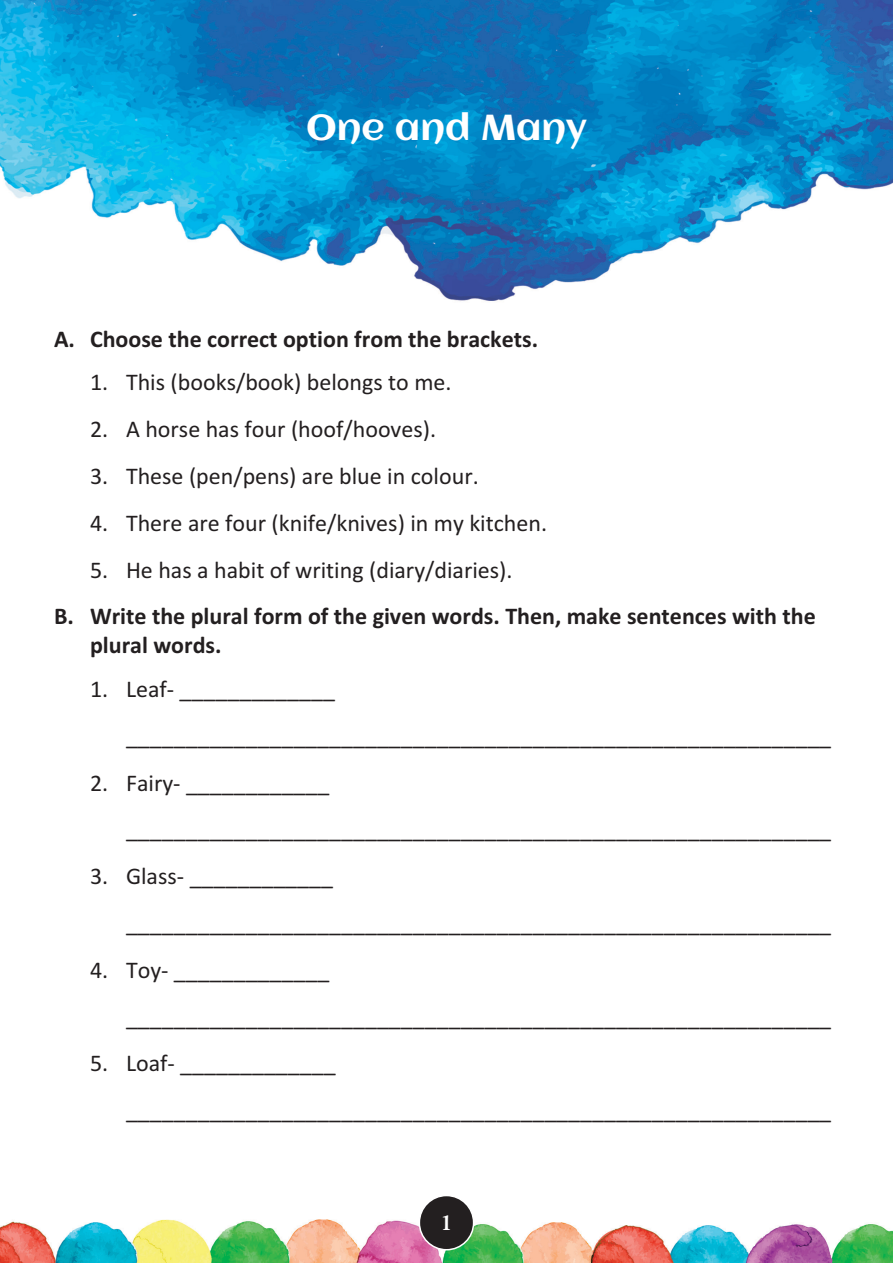
<style>
.page{position:relative;width:893px;height:1263px;background:#fff}
.page>*{position:absolute;margin:0;border:0;box-sizing:border-box;transform-origin:0 0}
.Chap_TTL{font:36px "Aclonica";color:#fff}
.NL{font:24px "Calibri";color:#231f20}
.NL_Head{font:700 24px/28.8px "Calibri";color:#231f20}
.t1{font:21px "Calis MT Bol";color:#fff}
</style>
<div class="page">
<img style="left:0;top:0;width:893px;height:1263px">
<div style="left:419px;top:1195px;width:55px;height:55px;background:#231f20;border-radius:50%"></div>
<div style="left:419px;top:1195px;width:55px;height:55px;border:2px solid #fff;border-radius:50%"></div>
<p class="Chap_TTL" style="left:306px;top:102px;width:282px">One and Many</p>
<p class="NL_Head" style="left:54px;top:323px;width:486px">A. Choose the correct option from the brackets.</p>
<p class="NL" style="left:90px;top:367px;width:363px">1. This (books/book) belongs to me.</p>
<p class="NL" style="left:90px;top:414px;width:348px">2. A horse has four (hoof/hooves).</p>
<p class="NL" style="left:90px;top:461px;width:390px">3. These (pen/pens) are blue in colour.</p>
<p class="NL" style="left:90px;top:508px;width:459px">4. There are four (knife/knives) in my kitchen.</p>
<p class="NL" style="left:90px;top:555px;width:424px">5. He has a habit of writing (diary/diaries).</p>
<p class="NL_Head" style="left:90px;top:601px;width:727px;text-indent:-36px">B. Write the plural form of the given words. Then, make sentences with the plural words.</p>
<p class="NL" style="left:90px;top:674px;width:246px">1. Leaf- _____________</p>
<p class="NL" style="left:126px;top:721px;width:707px">___________________________________________________________</p>
<p class="NL" style="left:90px;top:768px;width:241px">2. Fairy- ____________</p>
<p class="NL" style="left:126px;top:814px;width:707px">___________________________________________________________</p>
<p class="NL" style="left:90px;top:861px;width:245px">3. Glass- ____________</p>
<p class="NL" style="left:126px;top:908px;width:707px">___________________________________________________________</p>
<p class="NL" style="left:90px;top:955px;width:241px">4. Toy- _____________</p>
<p class="NL" style="left:126px;top:1002px;width:707px">___________________________________________________________</p>
<p class="NL" style="left:90px;top:1048px;width:247px">5. Loaf- _____________</p>
<p class="NL" style="left:126px;top:1095px;width:707px">___________________________________________________________</p>
<p class="t1" style="left:441px;top:1211px;width:12px">1</p>
</div>
